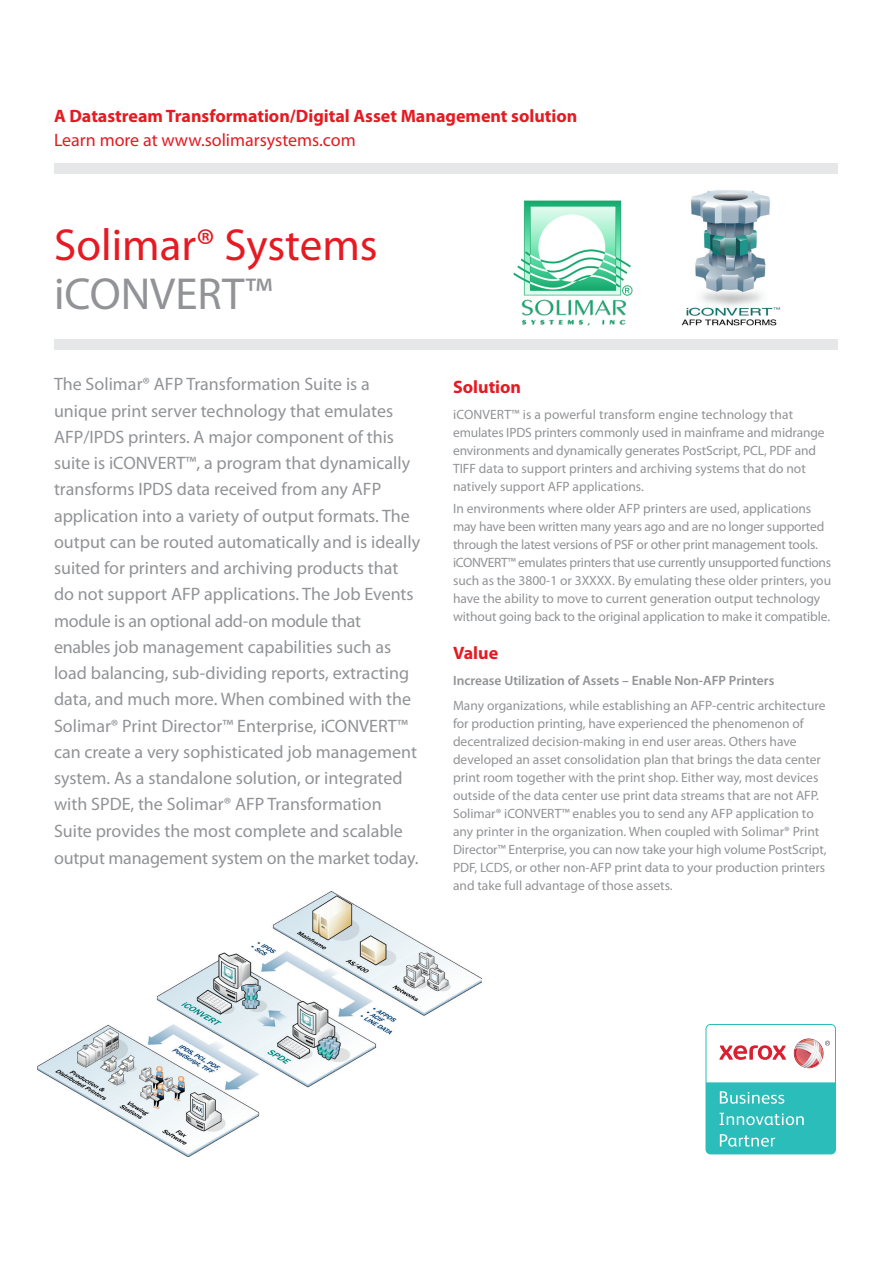
<style>
.page{position:relative;width:893px;height:1263px;background:#fff}
.page>*{position:absolute;margin:0;border:0;box-sizing:border-box;transform-origin:0 0}
.specification_sheet{font:45px "Myriad Pro";color:#e51a23}
.specification_sheet-2{font:45px "Myriad Pro";color:#919396}
.specification_sheet-3{font:18px/26.2px "Myriad Pro";color:#919396}
.specification_sheet-4{font:700 18px "Myriad Pro";color:#e51a23}
.specification_sheet-5{font:18px "Myriad Pro";color:#e51a23}
.specification_sheet-6{font:13.5px/18px "Myriad Pro";color:#919396}
.specification_sheet-7{font:600 13.5px "Myriad Pro";color:#919396}
</style>
<div class="page">
<div style="left:54px;top:164px;width:783px;height:10px;background:#e6e7e9"></div>
<div style="left:54px;top:339px;width:783px;height:11px;background:#e6e7e9"></div>
<svg style="left:719px;top:1045px;width:67px;height:15px"></svg>
<svg style="left:794px;top:1038px;width:36px;height:30px"></svg>
<svg style="left:706px;top:1082px;width:129px;height:72px;background:#3dc2bf"></svg>
<div style="left:706px;top:1024px;width:130px;height:130px;border:1px solid #2bbdb9;border-radius:5px"></div>
<img style="left:681px;top:190px;width:99px;height:136px">
<img style="left:513px;top:200px;width:120px;height:126px">
<img style="left:38px;top:892px;width:444px;height:265px">
<p class="specification_sheet-4" style="left:54px;top:104px;width:525px">A Datastream Transformation/Digital Asset Management solution</p>
<p class="specification_sheet-5" style="left:54px;top:129px;width:303px">Learn more at www.solimarsystems.com</p>
<p class="specification_sheet" style="left:54px;top:217px;width:325px">Solimar® Systems</p>
<p class="specification_sheet-2" style="left:54px;top:266px;width:220px">iCONVERT™</p>
<p class="specification_sheet-3" style="left:54px;top:371px;width:368px">The Solimar® AFP Transformation Suite is a unique print server technology that emulates AFP/IPDS printers. A major component of this suite is iCONVERT™, a program that dynamically transforms IPDS data received from any AFP application into a variety of output formats. The output can be routed automatically and is ideally suited for printers and archiving products that do not support AFP applications. The Job Events module is an optional add-on module that enables job management capabilities such as load balancing, sub-dividing reports, extracting data, and much more. When combined with the Solimar® Print Director™ Enterprise, iCONVERT™ can create a very sophisticated job management system. As a standalone solution, or integrated with SPDE, the Solimar® AFP Transformation Suite provides the most complete and scalable output management system on the market today.</p>
<p class="specification_sheet-4" style="left:453px;top:375px;width:70px">Solution</p>
<p class="specification_sheet-6" style="left:453px;top:405px;width:373px">iCONVERT™ is a powerful transform engine technology that emulates IPDS printers commonly used in mainframe and midrange environments and dynamically generates PostScript, PCL, PDF and TIFF data to support printers and archiving systems that do not natively support AFP applications.</p>
<p class="specification_sheet-6" style="left:453px;top:499px;width:380px">In environments where older AFP printers are used, applications may have been written many years ago and are no longer supported through the latest versions of PSF or other print management tools. iCONVERT™ emulates printers that use currently unsupported functions such as the 3800-1 or 3XXXX. By emulating these older printers, you have the ability to move to current generation output technology without going back to the original application to make it compatible.</p>
<p class="specification_sheet-4" style="left:453px;top:642px;width:47px">Value</p>
<p class="specification_sheet-7" style="left:453px;top:672px;width:323px">Increase Utilization of Assets – Enable Non-AFP Printers</p>
<p class="specification_sheet-6" style="left:453px;top:696px;width:375px">Many organizations, while establishing an AFP-centric architecture for production printing, have experienced the phenomenon of decentralized decision-making in end user areas. Others have developed an asset consolidation plan that brings the data center print room together with the print shop. Either way, most devices outside of the data center use print data streams that are not AFP.<br>Solimar® iCONVERT™ enables you to send any AFP application to any printer in the organization. When coupled with Solimar® Print Director™ Enterprise, you can now take your high volume PostScript, PDF, LCDS, or other non-AFP print data to your production printers and take full advantage of those assets.</p>
</div>
